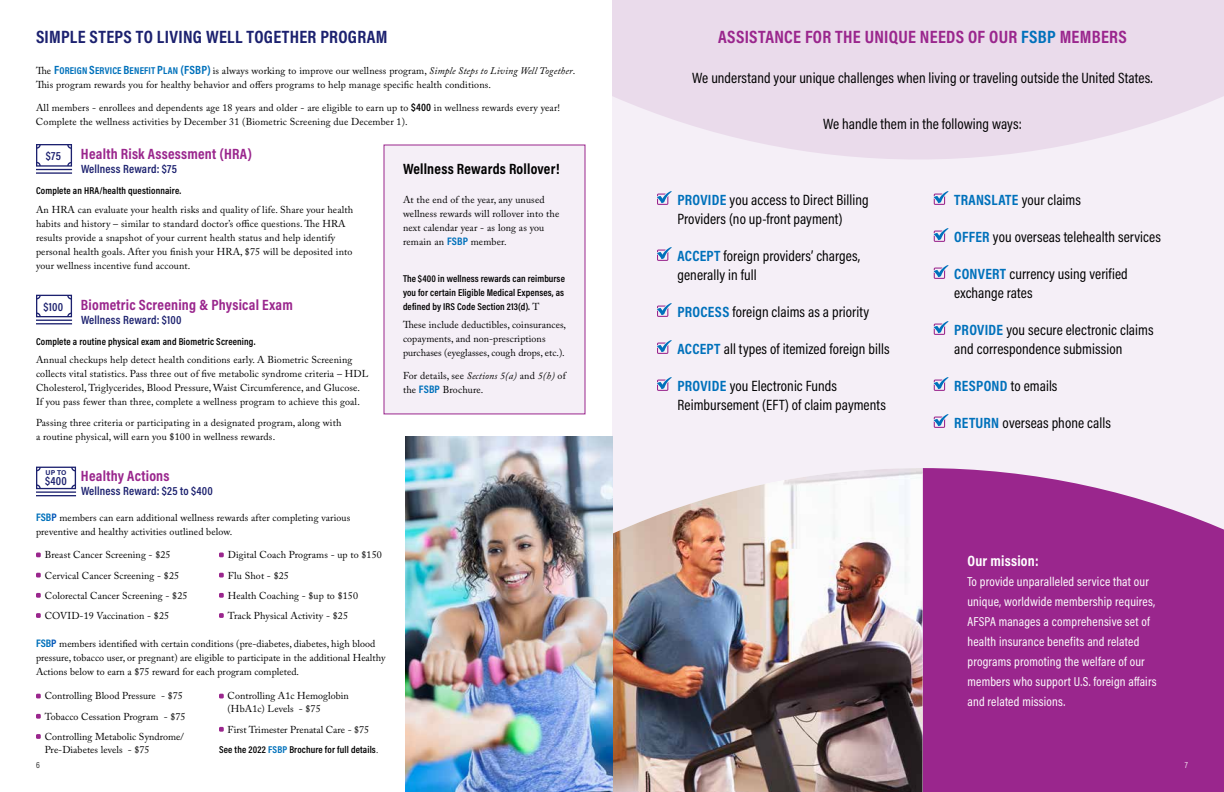
<style>
.page{position:relative;width:1224px;height:792px;background:#fff}
.page>*{position:absolute;margin:0;border:0;box-sizing:border-box;transform-origin:0 0}
.t1{font:18px "Acumin Variable Concept";letter-spacing:-.135em;color:#9a268d}
.t2{font:18px "Acumin Variable Concept";letter-spacing:-.12em;color:#1c216f}
.t3{font:15px/19px "Acumin Variable Concept";letter-spacing:-.09em;color:#000}
.t4{font:15px "Acumin Variable Concept";letter-spacing:-.05em;color:#9a268d}
.t5{font:15px "Acumin Variable Concept";letter-spacing:-.05em;color:#000}
.t6{font:15px "Acumin Variable Concept";letter-spacing:-.045em;color:#fff}
.t7{font:13px/20px "Acumin Variable Concept";letter-spacing:-.08em;color:#fff}
.t8{font:12px "Acumin Variable Concept";letter-spacing:-.06em;color:#1c216f}
.t9{font:10px/14px "Adobe Caslon Pro";letter-spacing:.015em;color:#000}
.t10{font:10px/14px "Acumin Variable Concept";letter-spacing:-.06em;color:#000;text-align:justify}
.t11{font:9px "Acumin Variable Concept";color:#000}
.t12{font:9px "Acumin Variable Concept";color:#fff}
.t13{font:7px "Acumin Variable Concept";color:#1c216f}
.s1{color:#0071bb}
.s2{font-family:"Acumin Variable Concept";font-size:12px;color:#0071bb}
.s3{font-family:"Acumin Variable Concept";color:#0071bb}
.s4{font-style:italic}
.s5{font-family:"Acumin Variable Concept";font-size:11px}
.s6{font-size:12px;color:#1c216f}
.s7{font-family:"Acumin Variable Concept";font-size:11px;color:#0071bb}
.s8{font-family:"Adobe Caslon Pro"}
.s9{font-family:"Acumin Variable Concept";font-size:11px;color:#0055b8}
.s10{font-family:"Adobe Caslon Pro";font-size:9px}
</style>
<div class="page">
<div style="left:612px;top:0;width:612px;height:571px;background:#f5eff7"></div>
<svg style="left:612px;top:0;width:306px;height:159px;background:#ebddec"></svg>
<svg style="left:918px;top:0;width:306px;height:159px;background:#ebddec"></svg>
<div style="left:384px;top:144px;width:202px;height:270px;background:#f5eff7"></div>
<svg style="left:36px;top:144px;width:36px;height:30px"></svg>
<svg style="left:36px;top:295px;width:36px;height:29px"></svg>
<svg style="left:36px;top:467px;width:40px;height:29px"></svg>
<svg style="left:922px;top:468px;width:302px;height:324px;background:#a03394"></svg>
<img style="left:612px;top:468px;width:310px;height:324px">
<svg style="left:657px;top:191px;width:15px;height:14px"></svg>
<svg style="left:657px;top:247px;width:15px;height:14px"></svg>
<svg style="left:657px;top:303px;width:15px;height:14px"></svg>
<svg style="left:657px;top:340px;width:15px;height:14px"></svg>
<svg style="left:657px;top:377px;width:15px;height:14px"></svg>
<svg style="left:934px;top:191px;width:15px;height:14px"></svg>
<svg style="left:934px;top:228px;width:15px;height:14px"></svg>
<svg style="left:934px;top:265px;width:15px;height:14px"></svg>
<svg style="left:934px;top:321px;width:15px;height:14px"></svg>
<svg style="left:934px;top:377px;width:15px;height:14px"></svg>
<svg style="left:934px;top:414px;width:15px;height:14px"></svg>
<svg style="left:36px;top:553px;width:5px;height:4px"></svg>
<svg style="left:36px;top:573px;width:5px;height:5px"></svg>
<svg style="left:36px;top:593px;width:5px;height:5px"></svg>
<svg style="left:36px;top:613px;width:5px;height:5px"></svg>
<svg style="left:36px;top:694px;width:5px;height:4px"></svg>
<svg style="left:36px;top:714px;width:5px;height:5px"></svg>
<svg style="left:36px;top:734px;width:5px;height:5px"></svg>
<svg style="left:219px;top:694px;width:5px;height:4px"></svg>
<svg style="left:219px;top:727px;width:5px;height:5px"></svg>
<svg style="left:219px;top:553px;width:5px;height:4px"></svg>
<svg style="left:219px;top:573px;width:5px;height:5px"></svg>
<svg style="left:219px;top:593px;width:5px;height:5px"></svg>
<svg style="left:219px;top:613px;width:5px;height:5px"></svg>
<img style="left:406px;top:437px;width:206px;height:355px">
<h1 class="t2" style="left:36px;top:24px;width:357px">SIMPLE STEPS TO LIVING WELL TOGETHER PROGRAM</h1>
<h1 class="t1" style="left:718px;top:24px;width:412px">ASSISTANCE FOR THE UNIQUE NEEDS OF OUR <span class="s1">FSBP</span> MEMBERS</h1>
<h2 class="t3" style="left:692px;top:68px;width:462px">We understand your unique challenges when living or traveling outside the United States.</h2>
<h2 class="t3" style="left:823px;top:114px;width:200px">We handle them in the following ways:</h2>
<p class="t9" style="left:36px;top:63px;width:541px">The <span class="s2">F</span><span class="s3">OREIGN</span><span class="s2">S</span><span class="s3">ERVICE</span><span class="s2">B</span><span class="s3">ENEFIT</span><span class="s2">P</span><span class="s3">LAN</span> <span class="s2">(FSBP)</span> is always working to improve our wellness program, <span class="s4">Simple Steps to Living Well Together</span>.<br>This program rewards you for healthy behavior and offers programs to help manage specific health conditions.</p>
<p class="t9" style="left:36px;top:100px;width:526px">All members - enrollees and dependents age 18 years and older - are eligible to earn up to <span class="s5">$400</span> in wellness rewards every year!<br>Complete the wellness activities by December 31 (Biometric Screening due December 1).</p>
<p class="t8" style="left:46px;top:147px;width:18px">$75</p>
<h2 class="t4" style="left:81px;top:143px;width:173px">Health Risk Assessment (HRA)</h2>
<p class="t8" style="left:81px;top:160px;width:99px">Wellness Reward: $75</p>
<p class="t10" style="left:36px;top:183px;width:147px">Complete an HRA/health questionnaire.</p>
<p class="t9" style="left:36px;top:202px;width:319px">An HRA can evaluate your health risks and quality of life. Share your health habits and history – similar to standard doctor’s office questions. The HRA results provide a snapshot of your current health status and help identify personal health goals. After you finish your HRA, $75 will be deposited into your wellness incentive fund account.</p>
<h2 class="t4" style="left:44px;top:294px;width:253px"><span class="s6">$100</span> Biometric Screening &amp; Physical Exam</h2>
<p class="t8" style="left:81px;top:311px;width:103px">Wellness Reward: $100</p>
<p class="t10" style="left:36px;top:334px;width:221px">Complete a routine physical examand Biometric Screening.</p>
<p class="t9" style="left:36px;top:353px;width:334px">Annual checkups help detect health conditions early. A Biometric Screening collects vital statistics. Pass three out of five metabolic syndrome criteria – HDL Cholesterol, Triglycerides, Blood Pressure, Waist Circumference, and Glucose.<br>If you pass fewer than three, complete a wellness program to achieve this goal.</p>
<p class="t9" style="left:36px;top:416px;width:307px">Passing three criteria or participating in a designated program, along with a routine physical, will earn you $100 in wellness rewards.</p>
<p class="t13" style="left:45px;top:468px;width:22px">UP TO</p>
<h2 class="t5" style="left:403px;top:158px;width:159px">Wellness Rewards Rollover!</h2>
<p class="t9" style="left:403px;top:192px;width:158px">At the end of the year, any unused wellness rewards will rollover into the next calendar year - as long as you remain an <span class="s7">FSBP</span> member.</p>
<p class="t10" style="left:403px;top:271px;width:164px">The $400 in wellness rewards can reimburse you for certain Eligible Medical Expenses, as defined by IRSCode Section 213(d). <span class="s8">T</span></p>
<p class="t9" style="left:403px;top:318px;width:165px">These include deductibles, coinsurances, copayments, and non-prescriptions purchases (eyeglasses, cough drops, etc.).</p>
<p class="t9" style="left:403px;top:369px;width:164px">For details, see <span class="s4">Sections 5(a)</span> and <span class="s4">5(h)</span> of the <span class="s7">FSBP</span> Brochure.</p>
<h2 class="t3" style="left:678px;top:190px;width:194px"><span class="s1">PROVIDE</span> you access to Direct Billing<br>Providers (no up-front payment)</h2>
<h2 class="t3" style="left:678px;top:246px;width:184px"><span class="s1">ACCEPT</span> foreign providers’ charges, generally in full</h2>
<h2 class="t3" style="left:678px;top:302px;width:194px"><span class="s1">PROCESS</span> foreign claims as a priority</h2>
<h2 class="t3" style="left:678px;top:339px;width:215px"><span class="s1">ACCEPT</span> all types of itemized foreign bills</h2>
<h2 class="t3" style="left:678px;top:376px;width:211px"><span class="s1">PROVIDE</span> you Electronic Funds<br>Reimbursement (EFT) of claim payments</h2>
<h2 class="t3" style="left:954px;top:190px;width:129px"><span class="s1">TRANSLATE</span> your claims</h2>
<h2 class="t3" style="left:954px;top:227px;width:209px"><span class="s1">OFFER</span> you overseas telehealth services</h2>
<h2 class="t3" style="left:954px;top:264px;width:177px"><span class="s1">CONVERT</span> currency using verified exchange rates</h2>
<h2 class="t3" style="left:954px;top:320px;width:202px"><span class="s1">PROVIDE</span> you secure electronic claims and correspondence submission</h2>
<h2 class="t3" style="left:954px;top:376px;width:106px"><span class="s1">RESPOND</span>to emails</h2>
<h2 class="t3" style="left:954px;top:413px;width:159px"><span class="s1">RETURN</span>overseas phone calls</h2>
<h2 class="t4" style="left:45px;top:466px;width:126px"><sub>$400</sub> Healthy Actions</h2>
<p class="t8" style="left:81px;top:483px;width:134px">Wellness Reward: $25 to $400</p>
<p class="t9" style="left:36px;top:511px;width:316px"><span class="s7">FSB</span><span class="s9">P</span> members can earn additional wellness rewards after completing various preventive and healthy activities outlined below.</p>
<p class="t9" style="left:228px;top:545px;width:155px;line-height:20.2px">Digital Coach Programs - up to $150<br>Flu Shot - $25<br>Health Coaching - $up to $150<br>Track Physical Activity - $25</p>
<p class="t9" style="left:36px;top:637px;width:351px"><span class="s7">FSB</span><span class="s9">P</span> members identified with certain conditions (pre-diabetes, diabetes, high blood pressure, tobacco user, or pregnant) are eligible to participate in the additional Healthy<br>Actions below to earn a $75 reward for each program completed.</p>
<p class="t9" style="left:45px;top:545px;width:144px;line-height:20.2px">Breast Cancer Screening - $25<br>Cervical Cancer Screening - $25<br>Colorectal Cancer Screening - $25<br>COVID-19 Vaccination - $25</p>
<p class="t9" style="left:45px;top:686px;width:142px;line-height:20.2px">Controlling Blood Pressure - $75<br>Tobacco Cessation Program - $75<br>Controlling Metabolic Syndrome/</p>
<p class="t9" style="left:45px;top:742px;width:106px">Pre-Diabetes levels - $75</p>
<p class="t9" style="left:228px;top:690px;width:123px;line-height:13px">Controlling A1c Hemoglobin (HbA1c) Levels - $75</p>
<p class="t9" style="left:228px;top:722px;width:143px">First Trimester Prenatal Care - $75</p>
<p class="t10" style="left:219px;top:742px;width:161px">See the 2022 <span class="s1">FSBP</span>Brochure for full details<span class="s10">.</span></p>
<h2 class="t6" style="left:967px;top:550px;width:73px">Our mission:</h2>
<p class="t7" style="left:968px;top:571px;width:192px">To provide unparalleled service that our unique, worldwide membership requires, AFSPA manages a comprehensive set of health insurance benefits and related programs promoting the welfare of our members who support U.S. foreign affairs and related missions.</p>
<p class="t11" style="left:36px;top:759px;width:6px">6</p>
<p class="t12" style="left:1185px;top:759px;width:6px">7</p>
</div>
